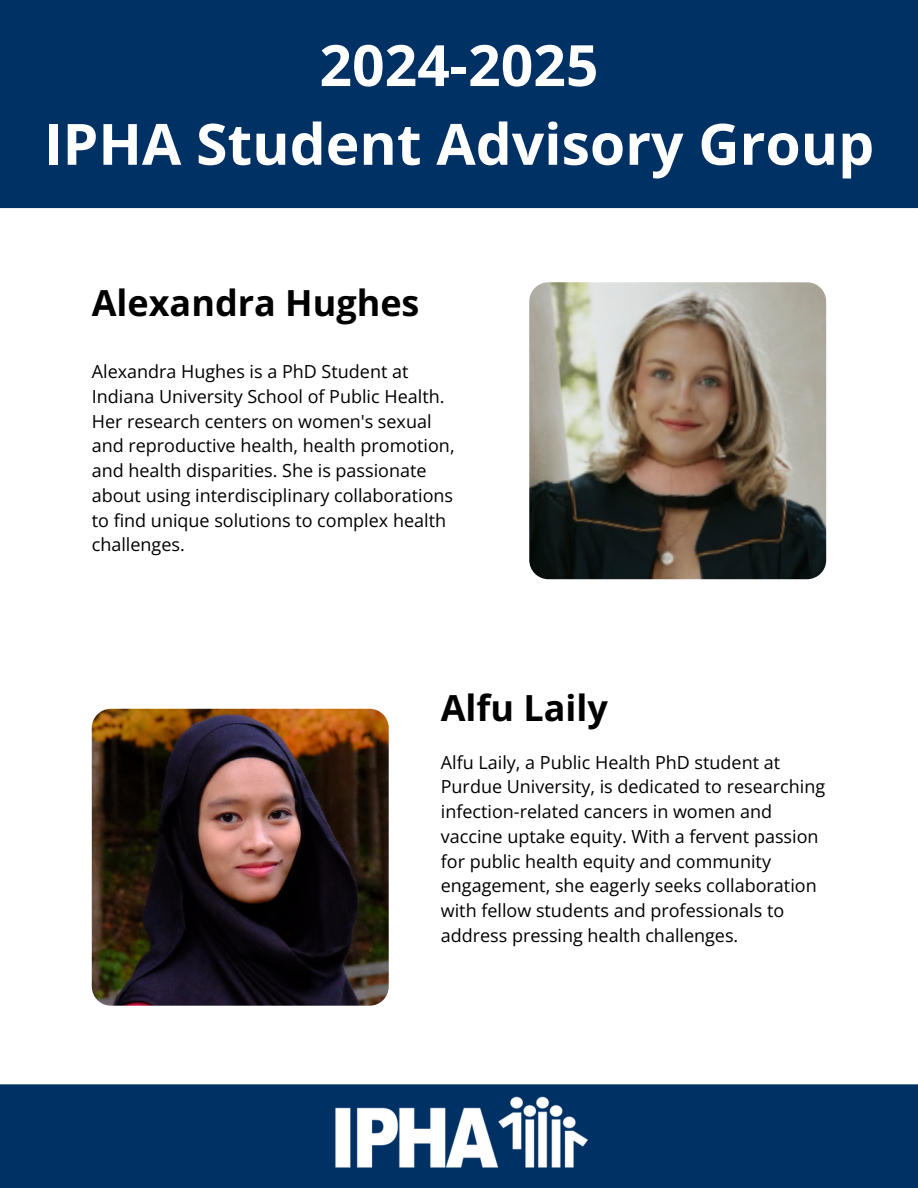
<style>
.page{position:relative;width:918px;height:1188px;background:#fff}
.page>*{position:absolute;margin:0;border:0;box-sizing:border-box;transform-origin:0 0}
.t1{font:700 57px/78.8px "Open Sans";color:#fff;text-align:center}
.t2{font:700 36px "Open Sans";color:#000}
.t3{font:18px/24.8px "Open Sans";color:#000}
</style>
<div class="page">
<div style="left:0;top:0;width:918px;height:208px;background:#003164"></div>
<div style="left:0;top:1084px;width:918px;height:104px;background:#003164"></div>
<img style="left:331px;top:1096px;width:256px;height:92px">
<img style="left:529px;top:282px;width:297px;height:297px;border-radius:19px">
<img style="left:92px;top:709px;width:297px;height:297px;border-radius:19px">
<h2 class="t1" style="left:44px;top:25px;width:832px">2024-2025<br>IPHA Student Advisory Group</h2>
<p class="t2" style="left:92px;top:277px;width:329px">Alexandra Hughes</p>
<p class="t3" style="left:92px;top:359px;width:364px">Alexandra Hughes is a PhD Student at Indiana University School of Public Health.<br>Her research centers on women's sexual and reproductive health, health promotion, and health disparities. She is passionate about using interdisciplinary collaborations to find unique solutions to complex health challenges.</p>
<h2 class="t2" style="left:441px;top:683px;width:169px">Alfu Laily</h2>
<p class="t3" style="left:441px;top:749px;width:386px">Alfu Laily, a Public Health PhD student at Purdue University, is dedicated to researching infection-related cancers in women and vaccine uptake equity. With a fervent passion for public health equity and community engagement, she eagerly seeks collaboration with fellow students and professionals to address pressing health challenges.</p>
</div>
